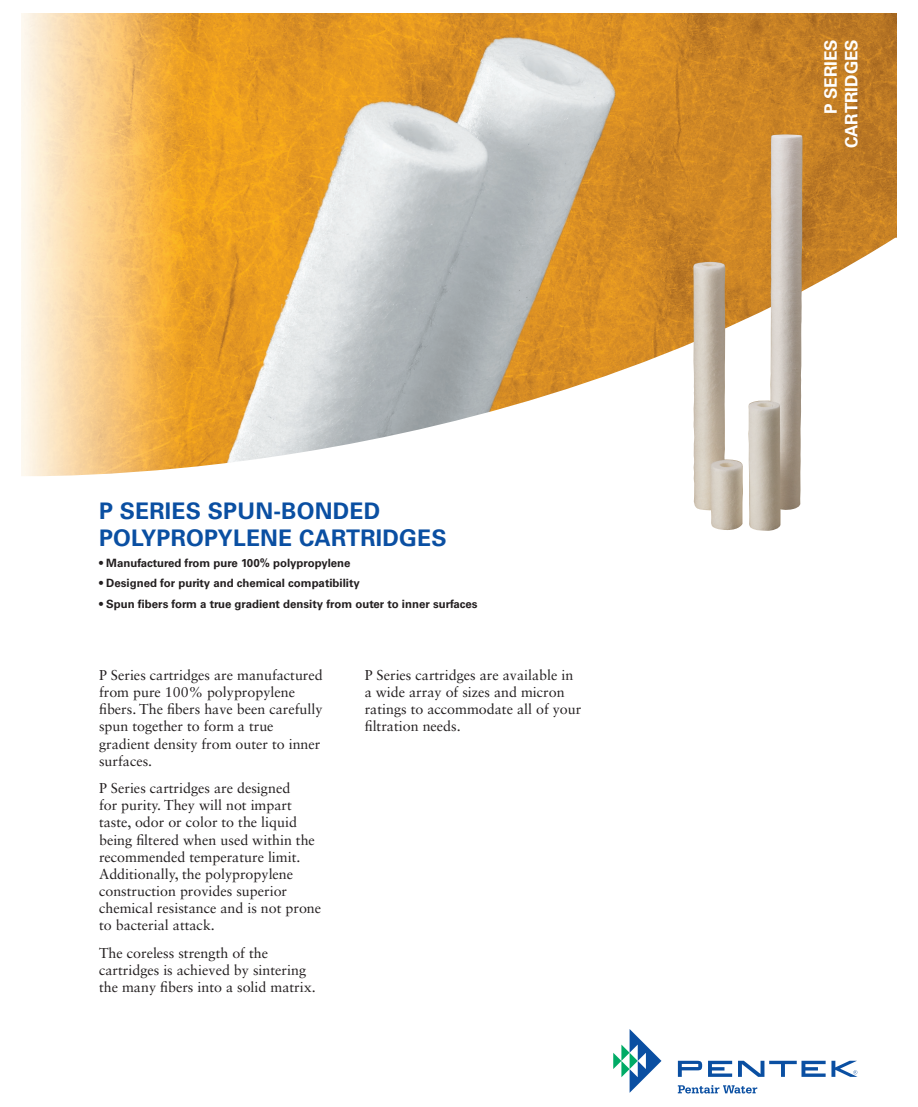
<style>
.page{position:relative;width:918px;height:1107px;background:#fff}
.page>*{position:absolute;margin:0;border:0;box-sizing:border-box;transform-origin:0 0}
.Headlines{font:700 22.8px/27.2px "Univers LT Std";letter-spacing:.01em;color:#0a4fa2}
.Tab{font:700 17.1px/20.5px "Univers LT Std";color:#fff;text-align:right}
.Text__Front{font:14.25px/17.1px "Sabon LT Std";color:#231f20}
.Bullets__Front{font:700 11.4px "Univers LT Std";color:#231f20}
</style>
<div class="page">
<svg style="left:613px;top:1029px;width:48px;height:64px"></svg>
<svg style="left:678px;top:1061px;width:24px;height:16px"></svg>
<svg style="left:708px;top:1061px;width:24px;height:16px"></svg>
<svg style="left:678px;top:1085px;width:79px;height:8px"></svg>
<svg style="left:738px;top:1061px;width:119px;height:16px"></svg>
<img style="left:22px;top:13px;width:874px;height:463px">
<img style="left:693px;top:134px;width:110px;height:397px">
<p class="Headlines" style="left:99px;top:497px;width:250px;text-indent:109px">SPUN-BONDED<br>POLYPROPYLENE CARTRIDGES</p>
<p class="Bullets__Front" style="left:99px;top:556px;width:253px">• Manufactured from pure 100% polypropylene</p>
<p class="Bullets__Front" style="left:99px;top:577px;width:262px">• Designed for purity and chemical compatibility</p>
<p class="Bullets__Front" style="left:99px;top:598px;width:380px">• Spun fibers form a true gradient density from outer to inner surfaces</p>
<p class="Headlines" style="left:99px;top:497px;width:35px">P SERIES</p>
<p class="Text__Front" style="left:99px;top:666px;width:225px">P Series cartridges are manufactured from pure 100% polypropylene fibers. The fibers have been carefully spun together to form a true gradient density from outer to inner surfaces.</p>
<p class="Text__Front" style="left:99px;top:779px;width:224px">P Series cartridges are designed<br>for purity. They will not impart taste, odor or color to the liquid being filtered when used within the recommended temperature limit.<br>Additionally, the polypropylene construction provides superior chemical resistance and is not prone to bacterial attack.</p>
<p class="Text__Front" style="left:99px;top:944px;width:218px">The coreless strength of the cartridges is achieved by sintering the many fibers into a solid matrix.</p>
<p class="Text__Front" style="left:365px;top:666px;width:218px">P Series cartridges are available in a wide array of sizes and micron ratings to accommodate all of your filtration needs.</p>
<p class="Tab" style="left:821px;top:148px;width:111px;rotate:-90deg">P series<br>Cartridges</p>
</div>
